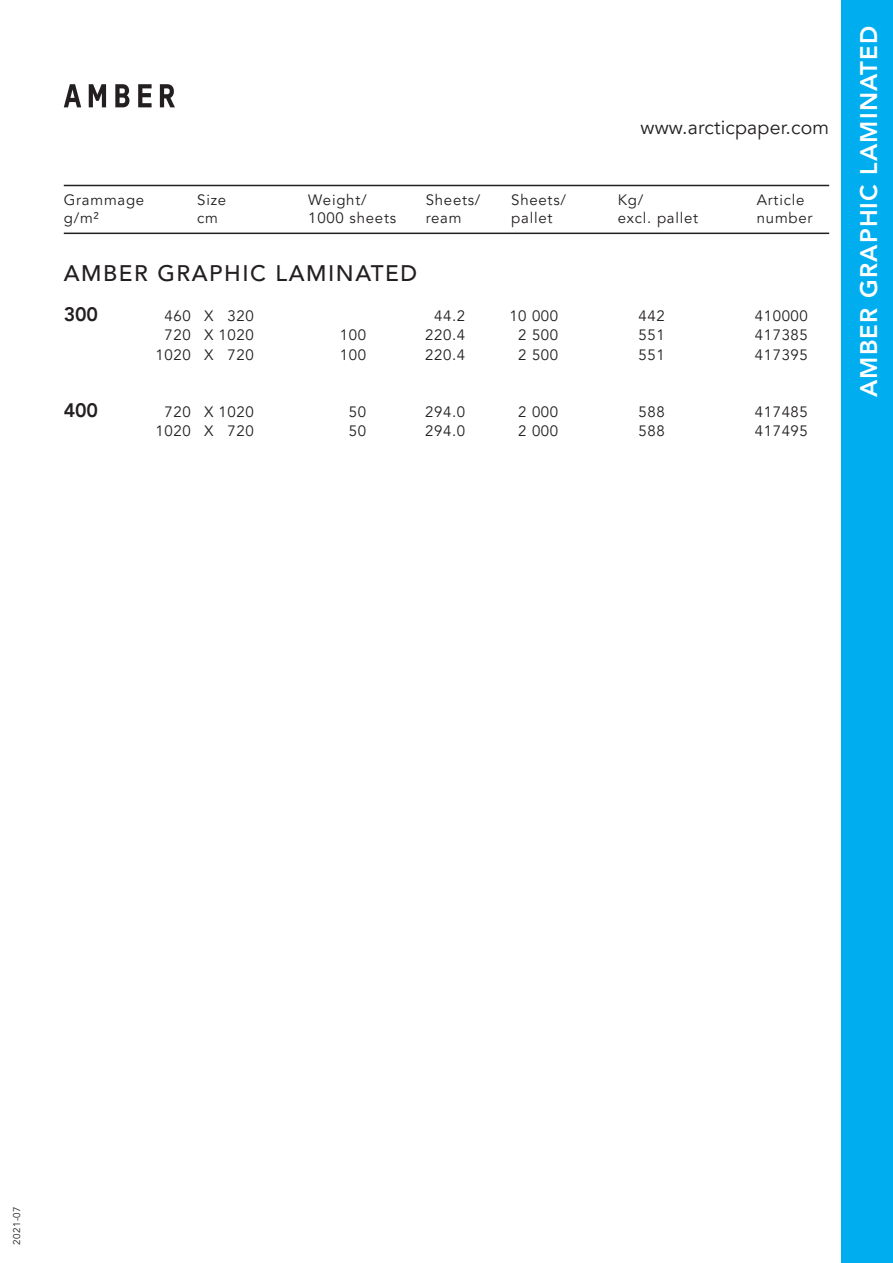
<style>
.page{position:relative;width:893px;height:1263px;background:#fff}
.page>*{position:absolute;margin:0;border:0;box-sizing:border-box;transform-origin:0 0}
.t1{font:800 24px "Avenir LT Pro";letter-spacing:.05em;color:#fff}
.t2{font:800 24px "Avenir LT Pro";letter-spacing:-.01em;color:#fff}
.t3{font:500 22.5px "Avenir LT Pro";letter-spacing:.07em;color:#231f20}
.t4{font:19.5px "Avenir LT Pro";letter-spacing:.01em;color:#231f20}
.t5{font:800 19.5px "Avenir LT Pro";letter-spacing:-.01em;color:#231f20}
.t6{font:15px "Avenir LT Pro";letter-spacing:.04em;color:#231f20}
.t7{font:9.75px "Avenir LT Pro";letter-spacing:.04em;color:#231f20}
</style>
<div class="page">
<hr style="left:64px;top:185px;width:765px;height:1px;background:#231f20">
<hr style="left:64px;top:233px;width:765px;height:1px;background:#231f20">
<div style="left:842px;top:0;width:51px;height:1263px;background:#00aeef"></div>
<svg style="left:64px;top:84px;width:111px;height:23px"></svg>
<h3 class="t4" style="left:640px;top:116px;width:190px">www.arcticpaper.com</h3>
<p class="t6" style="left:64px;top:191px;width:82px">Grammage</p>
<p class="t6" style="left:197px;top:191px;width:30px">Size</p>
<p class="t6" style="left:308px;top:191px;width:60px">Weight/</p>
<p class="t6" style="left:426px;top:191px;width:56px">Sheets/</p>
<p class="t6" style="left:511px;top:191px;width:56px">Sheets/</p>
<p class="t6" style="left:618px;top:191px;width:27px">Kg/</p>
<p class="t6" style="left:757px;top:191px;width:49px">Article</p>
<p class="t6" style="left:64px;top:209px;width:37px">g/m²</p>
<p class="t6" style="left:197px;top:209px;width:22px">cm</p>
<p class="t6" style="left:308px;top:209px;width:89px">1000 sheets</p>
<p class="t6" style="left:426px;top:209px;width:37px">ream</p>
<p class="t6" style="left:511px;top:209px;width:43px">pallet</p>
<p class="t6" style="left:618px;top:209px;width:82px">excl. pallet</p>
<p class="t6" style="left:757px;top:209px;width:57px">number</p>
<h2 class="t3" style="left:64px;top:259px;width:355px">AMBER GRAPHIC LAMINATED</h2>
<h3 class="t5" style="left:64px;top:303px;width:36px">300</h3>
<p class="t6" style="left:164px;top:307px;width:91px">460 X 320</p>
<p class="t6" style="left:434px;top:307px;width:32px">44.2</p>
<p class="t6" style="left:509px;top:307px;width:50px">10 000</p>
<p class="t6" style="left:638px;top:307px;width:28px">442</p>
<p class="t6" style="left:755px;top:307px;width:55px">410000</p>
<p class="t6" style="left:164px;top:326px;width:91px">720 X 1020</p>
<p class="t6" style="left:340px;top:326px;width:28px">100</p>
<p class="t6" style="left:425px;top:326px;width:41px">220.4</p>
<p class="t6" style="left:518px;top:326px;width:41px">2 500</p>
<p class="t6" style="left:638px;top:326px;width:28px">551</p>
<p class="t6" style="left:755px;top:326px;width:55px">417385</p>
<p class="t6" style="left:156px;top:345px;width:100px">1020 X 720</p>
<p class="t6" style="left:340px;top:345px;width:28px">100</p>
<p class="t6" style="left:425px;top:345px;width:41px">220.4</p>
<p class="t6" style="left:518px;top:345px;width:41px">2 500</p>
<p class="t6" style="left:638px;top:345px;width:28px">551</p>
<p class="t6" style="left:755px;top:345px;width:55px">417395</p>
<h3 class="t5" style="left:64px;top:399px;width:36px">400</h3>
<p class="t6" style="left:164px;top:403px;width:91px">720 X 1020</p>
<p class="t6" style="left:349px;top:403px;width:19px">50</p>
<p class="t6" style="left:425px;top:403px;width:41px">294.0</p>
<p class="t6" style="left:518px;top:403px;width:41px">2 000</p>
<p class="t6" style="left:638px;top:403px;width:28px">588</p>
<p class="t6" style="left:755px;top:403px;width:55px">417485</p>
<p class="t6" style="left:156px;top:422px;width:100px">1020 X 720</p>
<p class="t6" style="left:349px;top:422px;width:19px">50</p>
<p class="t6" style="left:425px;top:422px;width:41px">294.0</p>
<p class="t6" style="left:518px;top:422px;width:41px">2 000</p>
<p class="t6" style="left:638px;top:422px;width:28px">588</p>
<p class="t6" style="left:755px;top:422px;width:55px">417495</p>
<h1 class="t1" style="left:854px;top:397px;width:373px;rotate:-90deg">AMBER GRAPHIC LAMINATED</h1>
<h1 class="t2" style="left:854px;top:300px;width:276px;rotate:-90deg">ARCTIC VO U E WHITE</h1>
<p class="t7" style="left:11px;top:1245px;width:40px;rotate:-90deg">2021-07</p>
</div>
